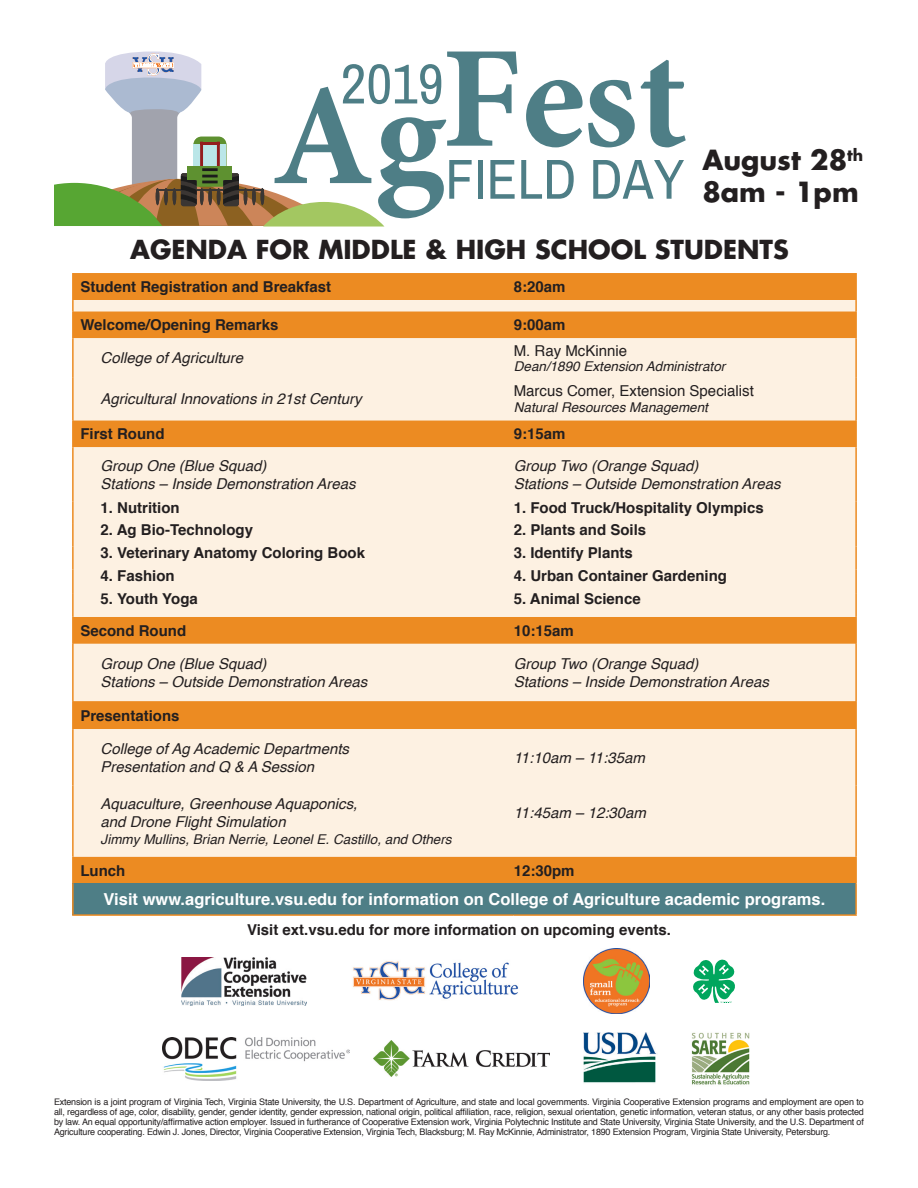
<style>
.page{position:relative;width:918px;height:1188px;background:#fff}
.page>*{position:absolute;margin:0;border:0;box-sizing:border-box;transform-origin:0 0}
.t1{font:700 144.9px "Minion Pro";color:#4e7e86}
.t2{font:56.4px "Archivo Narrow";color:#4e7e86}
.t3{font:700 27px "Futura Std";color:#231f20}
.t4{font:700 25.5px "Futura Std";color:#231f20}
.t5{font:700 16.5px "Helvetica";color:#fff}
.t6{font:italic 15px/18px "Helvetica";color:#231f20}
.t7{font:700 15px "Helvetica";color:#231f20}
.t8{font:15px "Helvetica";color:#231f20}
.t9{font:italic 13.5px "Helvetica";color:#231f20}
.t10{font:9px/9.8px "Helvetica";letter-spacing:-.02em;color:#231f20;text-align:justify}
</style>
<div class="page">
<svg style="left:54px;top:51px;width:330px;height:176px"></svg>
<svg style="left:693px;top:960px;width:42px;height:43px"></svg>
<div style="left:74px;top:273px;width:781px;height:611px;background:#ec8b22"></div>
<svg style="left:74px;top:300px;width:781px;height:557px;background:#f9ddbc"></svg>
<div style="left:73px;top:884px;width:783px;height:31px;background:#4e7e86"></div>
<hr style="left:72px;top:273px;width:2px;height:27px;background:#ec8b22">
<hr style="left:855px;top:273px;width:2px;height:27px;background:#ec8b22">
<svg style="left:72px;top:300px;width:2px;height:11px"></svg>
<svg style="left:855px;top:300px;width:2px;height:11px"></svg>
<hr style="left:72px;top:311px;width:2px;height:27px;background:#ec8b22">
<hr style="left:855px;top:311px;width:2px;height:27px;background:#ec8b22">
<hr style="left:72px;top:338px;width:2px;height:39px;background:#ec8b22">
<hr style="left:855px;top:338px;width:2px;height:39px;background:#ec8b22">
<hr style="left:72px;top:377px;width:2px;height:43px;background:#ec8b22">
<hr style="left:855px;top:377px;width:2px;height:43px;background:#ec8b22">
<hr style="left:72px;top:420px;width:2px;height:27px;background:#ec8b22">
<hr style="left:855px;top:420px;width:2px;height:27px;background:#ec8b22">
<hr style="left:72px;top:447px;width:2px;height:54px;background:#ec8b22">
<hr style="left:855px;top:447px;width:2px;height:54px;background:#ec8b22">
<hr style="left:72px;top:501px;width:2px;height:23px;background:#ec8b22">
<hr style="left:855px;top:501px;width:2px;height:23px;background:#ec8b22">
<hr style="left:72px;top:524px;width:2px;height:23px;background:#ec8b22">
<hr style="left:855px;top:524px;width:2px;height:23px;background:#ec8b22">
<hr style="left:72px;top:547px;width:2px;height:22px;background:#ec8b22">
<hr style="left:855px;top:547px;width:2px;height:22px;background:#ec8b22">
<hr style="left:72px;top:569px;width:2px;height:24px;background:#ec8b22">
<hr style="left:855px;top:569px;width:2px;height:24px;background:#ec8b22">
<hr style="left:72px;top:593px;width:2px;height:24px;background:#ec8b22">
<hr style="left:855px;top:593px;width:2px;height:24px;background:#ec8b22">
<hr style="left:72px;top:617px;width:2px;height:27px;background:#ec8b22">
<hr style="left:855px;top:617px;width:2px;height:27px;background:#ec8b22">
<hr style="left:72px;top:644px;width:2px;height:57px;background:#ec8b22">
<hr style="left:855px;top:644px;width:2px;height:57px;background:#ec8b22">
<hr style="left:72px;top:701px;width:2px;height:28px;background:#ec8b22">
<hr style="left:855px;top:701px;width:2px;height:28px;background:#ec8b22">
<hr style="left:72px;top:729px;width:2px;height:56px;background:#ec8b22">
<hr style="left:855px;top:729px;width:2px;height:56px;background:#ec8b22">
<hr style="left:72px;top:785px;width:2px;height:72px;background:#ec8b22">
<hr style="left:855px;top:785px;width:2px;height:72px;background:#ec8b22">
<hr style="left:72px;top:857px;width:2px;height:27px;background:#ec8b22">
<hr style="left:855px;top:857px;width:2px;height:27px;background:#ec8b22">
<hr style="left:72px;top:884px;width:2px;height:30px;background:#ec8b22">
<hr style="left:855px;top:884px;width:2px;height:30px;background:#ec8b22">
<hr style="left:72px;top:914px;width:442px;height:2px;background:#ec8b22">
<hr style="left:514px;top:914px;width:343px;height:2px;background:#ec8b22">
<img style="left:691px;top:1032px;width:59px;height:53px">
<img style="left:584px;top:1032px;width:73px;height:51px">
<img style="left:162px;top:1037px;width:187px;height:43px">
<img style="left:373px;top:1040px;width:177px;height:37px">
<img style="left:584px;top:949px;width:65px;height:65px">
<img style="left:182px;top:957px;width:125px;height:49px">
<img style="left:353px;top:961px;width:165px;height:40px">
<h1 class="t1" style="left:441px;top:-3px;width:247px">Fest</h1>
<h2 class="t2" style="left:445px;top:145px;width:241px">FIELD DAY</h2>
<h2 class="t2" style="left:341px;top:49px;width:104px">2019</h2>
<h1 class="t1" style="left:272px;top:35px;width:175px">Ag</h1>
<p class="t3" style="left:702px;top:142px;width:162px">August 28<sup>th</sup></p>
<p class="t3" style="left:702px;top:174px;width:158px">8am - 1pm</p>
<p class="t4" style="left:130px;top:233px;width:660px">AGENDA FOR MIDDLE &amp; HIGH SCHOOL STUDENTS</p>
<p class="t7" style="left:80px;top:275px;width:252px">Student Registration and Breakfast</p>
<p class="t7" style="left:514px;top:275px;width:53px">8:20am</p>
<p class="t7" style="left:80px;top:313px;width:200px">Welcome/Opening Remarks</p>
<p class="t7" style="left:514px;top:313px;width:53px">9:00am</p>
<p class="t6" style="left:101px;top:349px;width:144px">College of Agriculture</p>
<p class="t8" style="left:514px;top:339px;width:115px">M. Ray McKinnie</p>
<p class="t9" style="left:514px;top:355px;width:213px">Dean/1890 Extension Administrator</p>
<p class="t6" style="left:101px;top:390px;width:262px">Agricultural Innovations in 21st Century</p>
<p class="t8" style="left:514px;top:379px;width:242px">Marcus Comer, Extension Specialist</p>
<p class="t9" style="left:514px;top:397px;width:196px">Natural Resources Management</p>
<p class="t7" style="left:80px;top:422px;width:86px">First Round</p>
<p class="t7" style="left:514px;top:422px;width:53px">9:15am</p>
<p class="t6" style="left:101px;top:457px;width:167px">Group One (Blue Squad)</p>
<p class="t6" style="left:101px;top:475px;width:257px">Stations – Inside Demonstration Areas</p>
<p class="t6" style="left:514px;top:457px;width:186px">Group Two (Orange Squad)</p>
<p class="t6" style="left:514px;top:475px;width:268px">Stations – Outside Demonstration Areas</p>
<p class="t7" style="left:101px;top:495px;width:81px">1. Nutrition</p>
<p class="t7" style="left:514px;top:495px;width:252px">1. Food Truck/Hospitality Olympics</p>
<p class="t7" style="left:101px;top:518px;width:154px">2. Ag Bio-Technology</p>
<p class="t7" style="left:514px;top:518px;width:134px">2. Plants and Soils</p>
<p class="t7" style="left:101px;top:541px;width:266px">3. Veterinary Anatomy Coloring Book</p>
<p class="t7" style="left:514px;top:541px;width:121px">3. Identify Plants</p>
<p class="t7" style="left:101px;top:563px;width:76px">4. Fashion</p>
<p class="t7" style="left:514px;top:563px;width:215px">4. Urban Container Gardening</p>
<p class="t7" style="left:101px;top:587px;width:99px">5. Youth Yoga</p>
<p class="t7" style="left:514px;top:587px;width:129px">5. Animal Science</p>
<p class="t7" style="left:80px;top:619px;width:107px">Second Round</p>
<p class="t7" style="left:514px;top:619px;width:62px">10:15am</p>
<p class="t6" style="left:101px;top:655px;width:268px">Group One (Blue Squad)<br>Stations – Outside Demonstration Areas</p>
<p class="t6" style="left:514px;top:655px;width:186px">Group Two (Orange Squad)</p>
<p class="t6" style="left:514px;top:673px;width:257px">Stations – Inside Demonstration Areas</p>
<p class="t7" style="left:80px;top:703px;width:101px">Presentations</p>
<p class="t6" style="left:101px;top:740px;width:250px">College of Ag Academic Departments<br>Presentation and Q &amp; A Session</p>
<p class="t6" style="left:514px;top:749px;width:133px">11:10am – 11:35am</p>
<p class="t6" style="left:101px;top:796px;width:258px">Aquaculture, Greenhouse Aquaponics, and Drone Flight Simulation</p>
<p class="t9" style="left:101px;top:828px;width:353px">Jimmy Mullins, Brian Nerrie, Leonel E. Castillo, and Others</p>
<p class="t6" style="left:514px;top:804px;width:134px">11:45am – 12:30am</p>
<p class="t7" style="left:80px;top:858px;width:46px">Lunch</p>
<p class="t7" style="left:514px;top:858px;width:62px">12:30pm</p>
<p class="t5" style="left:104px;top:886px;width:723px">Visit www.agriculture.vsu.edu for information on College of Agriculture academic programs.</p>
<p class="t7" style="left:247px;top:918px;width:425px">Visit ext.vsu.edu for more information on upcoming events.</p>
<p class="t10" style="left:54px;top:1098px;width:811px">Extension is a joint program of Virginia Tech, Virginia State University, the U.S. Department of Agriculture, and state and local governments. Virginia Cooperative Extension programs and employment are open to all, regardless of age, color, disability, gender, gender identity, gender expression, national origin, political affiliation, race, religion, sexual orientation, genetic information, veteran status, or any other basis protected by law. An equal opportunity/affirmative action employer. Issued in furtherance of Cooperative Extension work, Virginia Polytechnic Institute and State University, Virginia State University, and the U.S. Department of Agriculture cooperating. Edwin J. Jones, Director, Virginia Cooperative Extension, Virginia Tech, Blacksburg; M. Ray McKinnie, Administrator, 1890 Extension Program, Virginia State University, Petersburg.</p>
</div>
